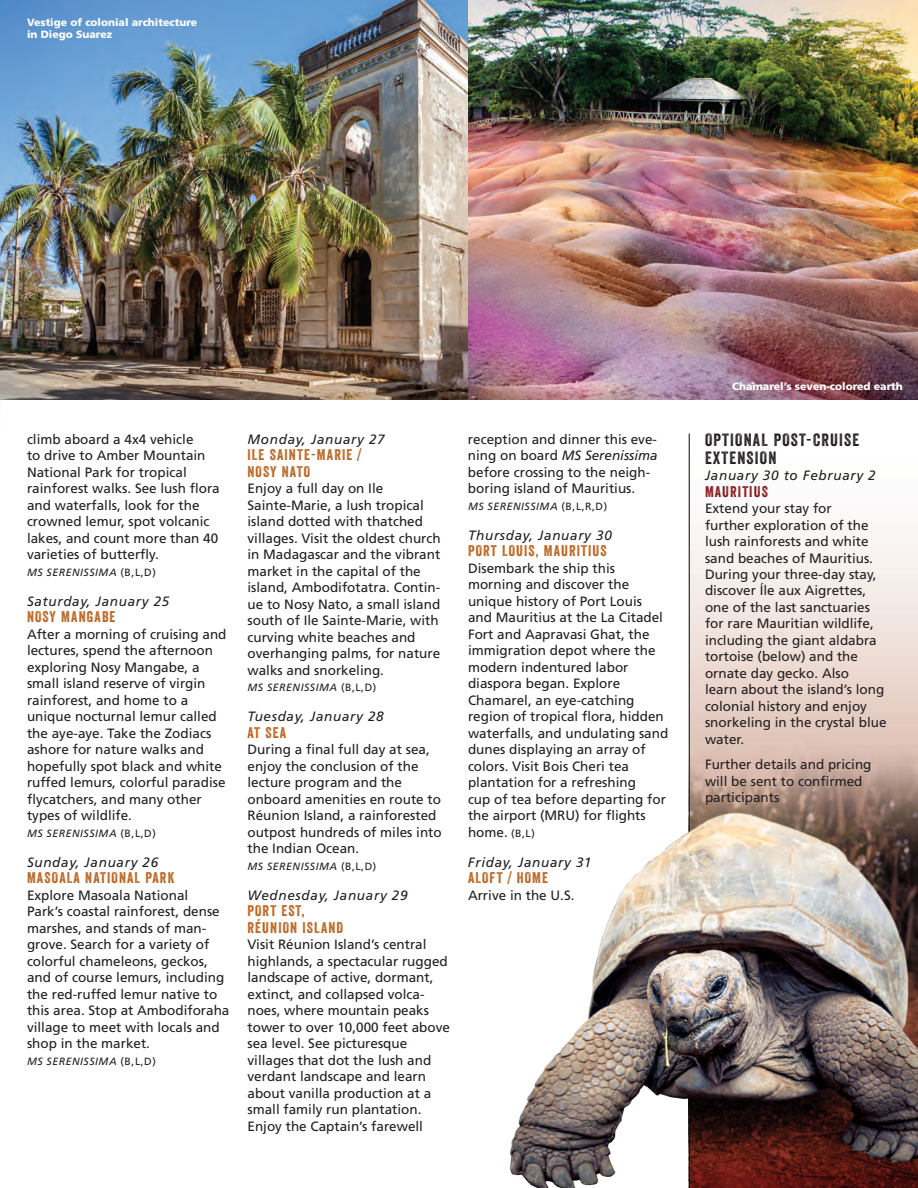
<style>
.page{position:relative;width:918px;height:1188px;background:#fff}
.page>*{position:absolute;margin:0;border:0;box-sizing:border-box;transform-origin:0 0}
.TEXT_BLACK{font:17.25px/17.2px "Veneer";letter-spacing:.07em;color:#231f20}
.itin_city{font:15px/16.5px "Veneer";letter-spacing:.075em;color:#b96421}
.itin_city-2{font:15px "Veneer";letter-spacing:.075em;color:#88181b}
.TEXT_BLACK-2{font:13.5px/16.5px "Frutiger";color:#231f20}
.itin_date{font:italic 13.5px "Frutiger";letter-spacing:.05em;color:#231f20}
.TEXT_BLACK-3{font:italic 13.5px "Frutiger";letter-spacing:.05em;color:#231f20}
.TEXT_BLACK-4{font:italic 10.5px "Frutiger";letter-spacing:.05em;color:#231f20}
.itin_city-3{font:900 10.5px/12px "Frutiger";color:#fff}
.s1{font-style:normal}
.s2{font-style:italic}
.s3{font-size:10.5px}
</style>
<div class="page">
<svg style="left:689px;top:434px;width:229px;height:255px"></svg>
<img style="left:509px;top:689px;width:409px;height:499px">
<img style="left:0;top:0;width:918px;height:400px">
<p class="itin_city-3" style="left:27px;top:17px;width:172px">Vestige of colonial architecture in Diego Suarez</p>
<p class="TEXT_BLACK-2" style="left:27px;top:431px;width:194px">climb aboard a 4x4 vehicle<br>to drive to Amber Mountain<br>National Park for tropical rainforest walks. See lush flora and waterfalls, look for the crowned lemur, spot volcanic lakes, and count more than 40 varieties of butterfly.</p>
<p class="TEXT_BLACK-4" style="left:27px;top:566px;width:130px">MS SERENISSIMA <span class="s1">(B,L,D)</span></p>
<p class="itin_date" style="left:27px;top:593px;width:144px">Saturday, January 25</p>
<p class="itin_city" style="left:27px;top:608px;width:90px">NOSY MANGABE</p>
<p class="TEXT_BLACK-2" style="left:27px;top:626px;width:201px">After a morning of cruising and lectures, spend the afternoon exploring Nosy Mangabe, a small island reserve of virgin rainforest, and home to a unique nocturnal lemur called the aye-aye. Take the Zodiacs ashore for nature walks and hopefully spot black and white ruffed lemurs, colorful paradise flycatchers, and many other types of wildlife.</p>
<p class="TEXT_BLACK-4" style="left:27px;top:827px;width:130px">MS SERENISSIMA <span class="s1">(B,L,D)</span></p>
<p class="TEXT_BLACK-3" style="left:27px;top:854px;width:133px">Sunday, January 26</p>
<p class="itin_city" style="left:27px;top:869px;width:149px">MASOALA NATIONAL PARK</p>
<p class="TEXT_BLACK-2" style="left:27px;top:887px;width:204px">Explore Masoala National<br>Park’s coastal rainforest, dense marshes, and stands of man&shy;grove. Search for a variety of colorful chameleons, geckos, and of course lemurs, including the red-ruffed lemur native to this area. Stop at Ambodiforaha village to meet with locals and shop in the market.</p>
<p class="TEXT_BLACK-4" style="left:27px;top:1055px;width:130px">MS SERENISSIMA <span class="s1">(B,L,D)</span></p>
<p class="itin_date" style="left:248px;top:431px;width:139px">Monday, January 27</p>
<p class="itin_city" style="left:248px;top:446px;width:115px">ILE SAINTE-MARIE /<br>NOSY NATO</p>
<p class="TEXT_BLACK-2" style="left:248px;top:480px;width:195px">Enjoy a full day on Ile<br>Sainte-Marie, a lush tropical island dotted with thatched villages. Visit the oldest church in Madagascar and the vibrant market in the capital of the island, Ambodifotatra. Contin&shy;ue to Nosy Nato, a small island south of Ile Sainte-Marie, with curving white beaches and overhanging palms, for nature walks and snorkeling.</p>
<p class="TEXT_BLACK-4" style="left:248px;top:681px;width:130px">MS SERENISSIMA <span class="s1">(B,L,D)</span></p>
<p class="TEXT_BLACK-3" style="left:248px;top:709px;width:138px">Tuesday, January 28</p>
<p class="itin_city" style="left:248px;top:724px;width:40px">AT SEA</p>
<p class="TEXT_BLACK-2" style="left:248px;top:741px;width:196px">During a final full day at sea, enjoy the conclusion of the lecture program and the onboard amenities en route to<br>Réunion Island, a rainforested outpost hundreds of miles into the Indian Ocean.</p>
<p class="TEXT_BLACK-4" style="left:248px;top:860px;width:130px">MS SERENISSIMA <span class="s1">(B,L,D)</span></p>
<p class="itin_date" style="left:248px;top:887px;width:162px">Wednesday, January 29</p>
<p class="itin_city" style="left:248px;top:902px;width:97px">PORT EST,<br>RÉUNION ISLAND</p>
<p class="TEXT_BLACK-2" style="left:248px;top:936px;width:204px">Visit Réunion Island’s central highlands, a spectacular rugged landscape of active, dormant, extinct, and collapsed volca&shy;noes, where mountain peaks tower to over 10,000 feet above sea level. See picturesque villages that dot the lush and verdant landscape and learn about vanilla production at a small family run plantation.<br>Enjoy the Captain’s farewell</p>
<p class="TEXT_BLACK-2" style="left:468px;top:431px;width:191px">reception and dinner this eve&shy;ning on board <span class="s2">MS Serenissima </span>before crossing to the neigh&shy;boring island of Mauritius.</p>
<p class="TEXT_BLACK-4" style="left:468px;top:500px;width:141px">MS SERENISSIMA <span class="s1">(B,L,R,D)</span></p>
<p class="itin_date" style="left:468px;top:527px;width:145px">Thursday, January 30</p>
<p class="itin_city" style="left:468px;top:542px;width:140px">PORT LOUIS, MAURITIUS</p>
<p class="TEXT_BLACK-2" style="left:468px;top:560px;width:202px">Disembark the ship this morning and discover the unique history of Port Louis and Mauritius at the La Citadel<br>Fort and Aapravasi Ghat, the immigration depot where the modern indentured labor diaspora began. Explore<br>Chamarel, an eye-catching region of tropical flora, hidden waterfalls, and undulating sand dunes displaying an array of colors. Visit Bois Cheri tea plantation for a refreshing<br>cup of tea before departing for the airport (MRU) for flights home. <span class="s3">(B,L)</span></p>
<p class="itin_date" style="left:468px;top:854px;width:125px">Friday, January 31</p>
<p class="itin_city" style="left:468px;top:869px;width:82px">ALOFT / HOME</p>
<p class="TEXT_BLACK-2" style="left:468px;top:887px;width:108px">Arrive in the U.S.</p>
<p class="itin_city-3" style="left:732px;top:380px;width:172px">Chamarel’s seven-colored earth</p>
<p class="TEXT_BLACK" style="left:705px;top:431px;width:156px">OPTIONAL POST-CRUISE<br>EXTENSION</p>
<p class="itin_date" style="left:705px;top:467px;width:172px">January 30 to February 2</p>
<p class="itin_city-2" style="left:705px;top:482px;width:64px">MAURITIUS</p>
<p class="TEXT_BLACK-2" style="left:705px;top:500px;width:183px">Extend your stay for<br>further exploration of the lush rainforests and white sand beaches of Mauritius.<br>During your three-day stay, discover Íle aux Aigrettes, one of the last sanctuaries for rare Mauritian wildlife, including the giant aldabra tortoise (below) and the ornate day gecko. Also<br>learn about the island’s long colonial history and enjoy snorkeling in the crystal blue water.</p>
<p class="TEXT_BLACK-2" style="left:705px;top:757px;width:168px">Further details and pricing will be sent to confirmed participants</p>
</div>
